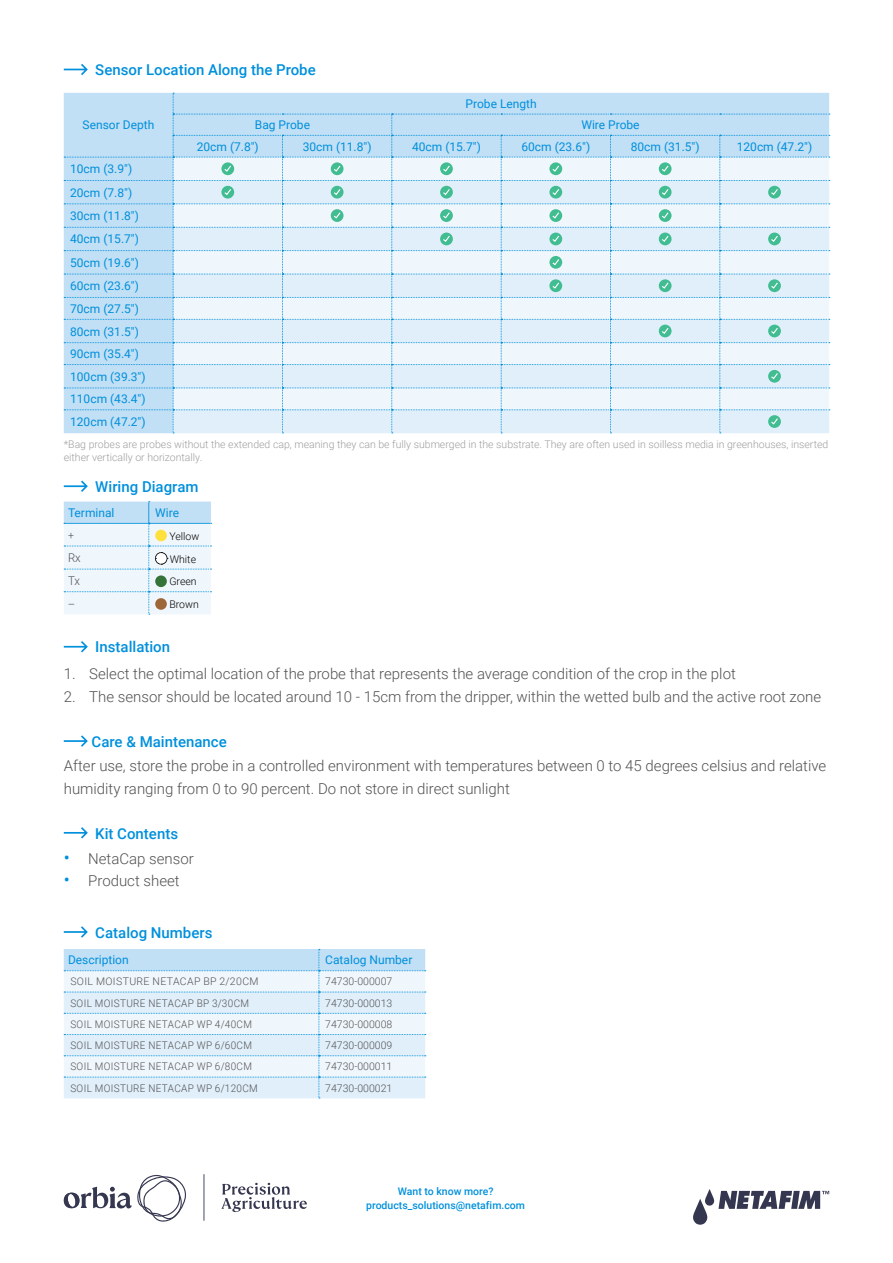
<style>
.page{position:relative;width:893px;height:1263px;background:#fff}
.page>*{position:absolute;margin:0;border:0;box-sizing:border-box;transform-origin:0 0}
.regular_indented{font:300 15px/22.5px "Roboto";color:#535153}
.headline_regualr{font:500 15px "Roboto";color:#0090dc}
.table_header{font:12px "Roboto";color:#0090dc}
.table_cell_regular{font:300 12px "Roboto";color:#535153;scale:.95 1}
.table_cell_regular-2{font:300 12px "Roboto";color:#535153;scale:2 1}
.comments{font:300 10.5px/13.5px "Roboto";color:#9f9e9f}
.table_cell_regular-3{font:300 10.5px "Roboto";letter-spacing:.035em;color:#535153;scale:.95 1}
.table_cell_regular-4{font:300 10.5px "Roboto";color:#535153}
.t1{font:500 10.5px/13.5px "Roboto";color:#0090dc;text-align:center}
.table_cell_regular-5{font:300 10.5px "Roboto";letter-spacing:.035em;color:#535153}
.table_cell_regular-6{font:300 10.5px "Roboto";color:#000}
.s1{font-weight:400;font-size:18px;color:#0090dc}
</style>
<div class="page">
<svg style="left:64px;top:64px;width:24px;height:11px"></svg>
<svg style="left:64px;top:480px;width:24px;height:12px"></svg>
<svg style="left:64px;top:641px;width:24px;height:11px"></svg>
<svg style="left:64px;top:827px;width:24px;height:11px"></svg>
<svg style="left:64px;top:735px;width:24px;height:12px"></svg>
<svg style="left:64px;top:926px;width:24px;height:12px"></svg>
<svg style="left:64px;top:949px;width:362px;height:149px"></svg>
<svg style="left:64px;top:93px;width:766px;height:340px"></svg>
<svg style="left:64px;top:501px;width:148px;height:114px"></svg>
<div style="left:155px;top:575px;width:12px;height:12px;background:#357338;border-radius:50%"></div>
<div style="left:155px;top:598px;width:12px;height:12px;background:#9d6738;border-radius:50%"></div>
<svg style="left:693px;top:1189px;width:136px;height:36px"></svg>
<svg style="left:221px;top:1183px;width:86px;height:29px"></svg>
<hr style="left:204px;top:1174px;width:1px;height:47px;background:#464961">
<svg style="left:64px;top:1174px;width:122px;height:47px"></svg>
<p class="headline_regualr" style="left:95px;top:59px;width:222px">Sensor Location Along the Probe</p>
<p class="table_header" style="left:466px;top:95px;width:73px">Probe Length</p>
<p class="table_header" style="left:83px;top:117px;width:73px">Sensor Depth</p>
<p class="table_header" style="left:70px;top:161px;width:64px">10cm (3.9")</p>
<p class="table_header" style="left:70px;top:184px;width:64px">20cm (7.8")</p>
<p class="table_header" style="left:70px;top:207px;width:70px">30cm (11.8")</p>
<p class="table_header" style="left:70px;top:231px;width:70px">40cm (15.7")</p>
<p class="table_header" style="left:70px;top:254px;width:70px">50cm (19.6")</p>
<p class="table_header" style="left:70px;top:278px;width:70px">60cm (23.6")</p>
<p class="table_header" style="left:70px;top:300px;width:70px">70cm (27.5")</p>
<p class="table_header" style="left:70px;top:323px;width:70px">80cm (31.5")</p>
<p class="table_header" style="left:70px;top:345px;width:70px">90cm (35.4")</p>
<p class="table_header" style="left:70px;top:368px;width:77px">100cm (39.3")</p>
<p class="table_header" style="left:70px;top:391px;width:77px">110cm (43.4")</p>
<p class="table_header" style="left:70px;top:413px;width:77px">120cm (47.2")</p>
<p class="table_header" style="left:255px;top:117px;width:57px">Bag Probe</p>
<p class="table_header" style="left:581px;top:117px;width:60px">Wire Probe</p>
<p class="table_header" style="left:197px;top:138px;width:64px">20cm (7.8")</p>
<p class="table_header" style="left:303px;top:138px;width:70px">30cm (11.8")</p>
<p class="table_header" style="left:412px;top:138px;width:70px">40cm (15.7")</p>
<p class="table_header" style="left:521px;top:138px;width:70px">60cm (23.6")</p>
<p class="table_header" style="left:631px;top:138px;width:70px">80cm (31.5")</p>
<p class="table_header" style="left:737px;top:138px;width:77px">120cm (47.2")</p>
<p class="comments" style="left:64px;top:437px;width:766px">*Bag probes are probes without the extended cap, meaning they can be fully submerged in the substrate. They are often used in soilless media in greenhouses, inserted either vertically or horizontally.</p>
<p class="headline_regualr" style="left:95px;top:476px;width:105px">Wiring Diagram</p>
<p class="table_header" style="left:68px;top:504px;width:48px">Terminal</p>
<p class="table_header" style="left:155px;top:504px;width:25px">Wire</p>
<p class="table_cell_regular-5" style="left:68px;top:527px;width:7px">+</p>
<p class="table_cell_regular-6" style="left:169px;top:528px;width:31px">Yellow</p>
<p class="table_cell_regular" style="left:68px;top:549px;width:15px">Rx</p>
<p class="table_cell_regular-6" style="left:170px;top:552px;width:28px">White</p>
<p class="table_cell_regular" style="left:68px;top:572px;width:14px">Tx</p>
<p class="table_cell_regular-6" style="left:169px;top:574px;width:29px">Green</p>
<p class="table_cell_regular-2" style="left:68px;top:595px;width:5px">-</p>
<p class="table_cell_regular-6" style="left:169px;top:597px;width:31px">Brown</p>
<p class="headline_regualr" style="left:95px;top:637px;width:76px">Installation</p>
<p class="regular_indented" style="left:64px;top:662px;width:674px">1. Select the optimal location of the probe that represents the average condition of the crop in the plot</p>
<p class="regular_indented" style="left:64px;top:684px;width:759px">2. The sensor should be located around 10 - 15cm from the dripper, within the wetted bulb and the active root zone</p>
<p class="headline_regualr" style="left:92px;top:731px;width:137px">Care &amp; Maintenance</p>
<p class="regular_indented" style="left:64px;top:754px;width:764px">After use, store the probe in a controlled environment with temperatures between 0 to 45 degrees celsius and relative humidity ranging from 0 to 90 percent. Do not store in direct sunlight</p>
<p class="headline_regualr" style="left:95px;top:823px;width:84px">Kit Contents</p>
<p class="regular_indented" style="left:64px;top:847px;width:132px"><span class="s1">•</span> NetaCap sensor</p>
<p class="regular_indented" style="left:64px;top:869px;width:117px"><span class="s1">•</span> Product sheet</p>
<p class="headline_regualr" style="left:95px;top:922px;width:119px">Catalog Numbers</p>
<p class="table_header" style="left:68px;top:952px;width:62px">Description</p>
<p class="table_header" style="left:325px;top:952px;width:89px">Catalog Number</p>
<p class="table_cell_regular-5" style="left:70px;top:974px;width:190px">SOIL MOISTURE NETACAP BP 2/20CM</p>
<p class="table_cell_regular-4" style="left:325px;top:974px;width:68px">74730-000007</p>
<p class="table_cell_regular-3" style="left:70px;top:995px;width:190px">SOIL MOISTURE NETACAP BP 3/30CM</p>
<p class="table_cell_regular-4" style="left:325px;top:995px;width:68px">74730-000013</p>
<p class="table_cell_regular-3" style="left:70px;top:1017px;width:193px">SOIL MOISTURE NETACAP WP 4/40CM</p>
<p class="table_cell_regular-4" style="left:325px;top:1017px;width:68px">74730-000008</p>
<p class="table_cell_regular-3" style="left:70px;top:1038px;width:193px">SOIL MOISTURE NETACAP WP 6/60CM</p>
<p class="table_cell_regular-4" style="left:325px;top:1038px;width:68px">74730-000009</p>
<p class="table_cell_regular-3" style="left:70px;top:1059px;width:193px">SOIL MOISTURE NETACAP WP 6/80CM</p>
<p class="table_cell_regular-4" style="left:325px;top:1059px;width:68px">74730-000011</p>
<p class="table_cell_regular-3" style="left:70px;top:1080px;width:199px">SOIL MOISTURE NETACAP WP 6/120CM</p>
<p class="table_cell_regular-4" style="left:325px;top:1080px;width:68px">74730-000021</p>
<p class="t1" style="left:366px;top:1184px;width:160px">Want to know more? products_solutions@netafim.com</p>
</div>
